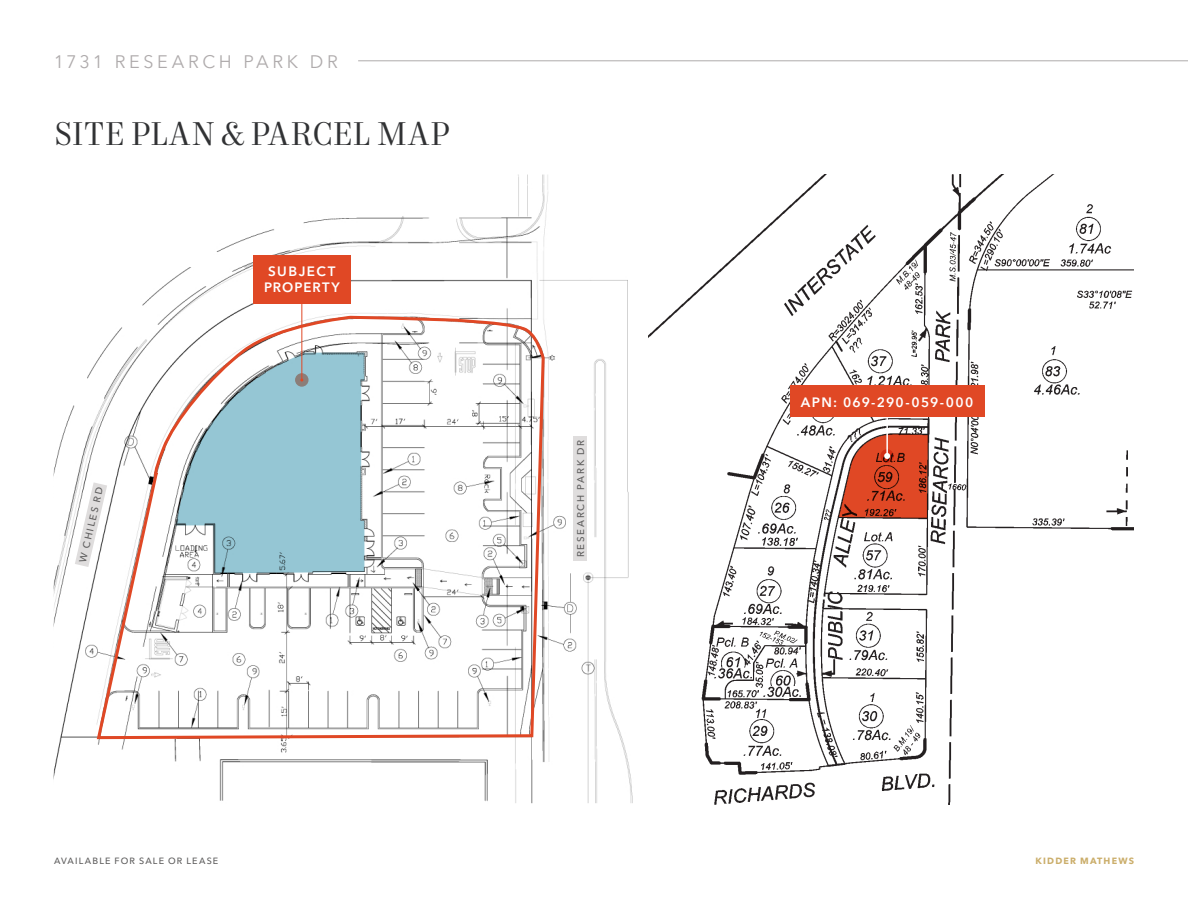
<style>
.page{position:relative;width:1188px;height:918px;background:#fff}
.page>*{position:absolute;margin:0;border:0;box-sizing:border-box;transform-origin:0 0}
.Headline_-_Level_2_-_Charcoal_2023{font:33px "Mort Modern 08";color:#313234}
.t1{font:18px "Avenir Next LT Pro";letter-spacing:.195em;color:#afabac}
.Subject_Property_Label_-_White_2023{font:600 13.5px/16.5px "Avenir Next LT Pro";letter-spacing:.095em;color:#fff;text-align:center}
.Street_Names_-_Ash_2023{font:500 9.75px "Avenir Next LT Pro";letter-spacing:.18em;color:#5e5d5d}
.t2{font:500 9px "Avenir Next LT Pro";letter-spacing:.13em;color:#5e5d5d}
.t3{font:700 9px "Avenir Next LT Pro";letter-spacing:.13em;color:#cbae6b}
</style>
<div class="page">
<img style="left:54px;top:175px;width:579px;height:628px">
<svg style="left:95px;top:314px;width:451px;height:427px"></svg>
<svg style="left:75px;top:482px;width:32px;height:85px"></svg>
<div style="left:574px;top:436px;width:13px;height:125px;background:#dfdddd"></div>
<img style="left:648px;top:175px;width:486px;height:629px">
<hr style="left:886px;top:411px;width:2px;height:45px;background:#fff">
<svg style="left:839px;top:434px;width:89px;height:84px;background:#ca5439"></svg>
<div style="left:648px;top:199px;width:88px;height:21px;background:#fff"></div>
<div style="left:854px;top:793px;width:88px;height:22px;background:#fff"></div>
<div style="left:577px;top:175px;width:88px;height:21px;background:#fff"></div>
<hr style="left:301px;top:298px;width:1px;height:82px;background:#e04825">
<svg style="left:175px;top:353px;width:189px;height:220px"></svg>
<div style="left:253px;top:255px;width:97px;height:48px;background:#e04825"></div>
<div style="left:790px;top:386px;width:194px;height:31px;background:#e04825"></div>
<hr style="left:358px;top:61px;width:830px;height:1px;background:#afabac">
<h2 class="t1" style="left:54px;top:51px;width:286px">1731 RESEARCH PARK DR</h2>
<p class="Headline_-_Level_2_-_Charcoal_2023" style="left:54px;top:114px;width:398px">SITE PLAN &amp; PARCEL MAP</p>
<p class="Street_Names_-_Ash_2023" style="left:77px;top:561px;width:79px;rotate:-77deg">W CHILES RD</p>
<p class="Subject_Property_Label_-_White_2023" style="left:264px;top:263px;width:77px">SUBJECT<br>PROPERTY</p>
<p class="Street_Names_-_Ash_2023" style="left:575px;top:557px;width:119px;rotate:-90deg">RESEARCH PARK DR</p>
<p class="Subject_Property_Label_-_White_2023" style="left:801px;top:393px;width:174px">APN: 069-290-059-000</p>
<p class="t2" style="left:54px;top:855px;width:166px">AVAILABLE FOR SALE OR LEASE</p>
<p class="t3" style="left:1036px;top:855px;width:100px">KIDDER MATHEWS</p>
</div>
